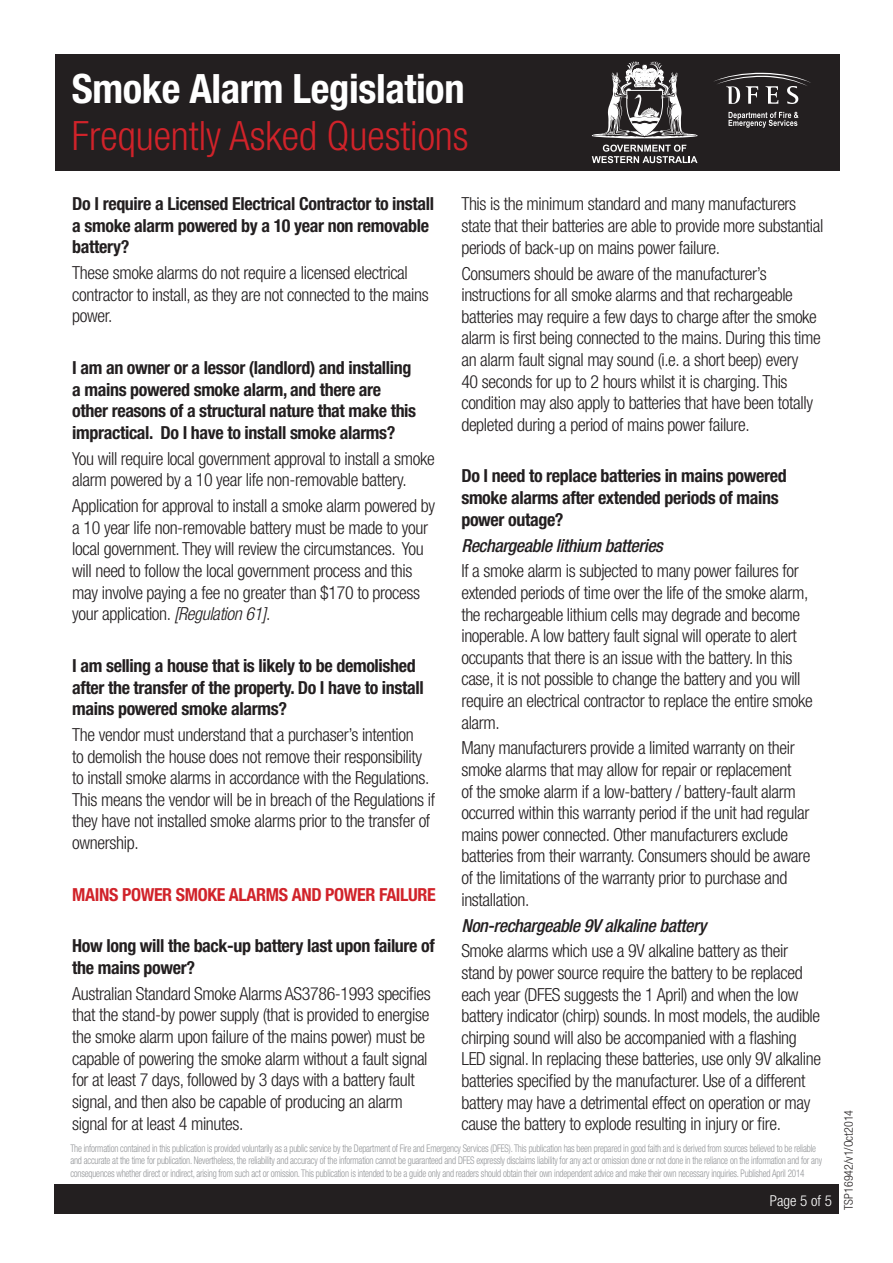
<style>
.page{position:relative;width:893px;height:1263px;background:#fff}
.page>*{position:absolute;margin:0;border:0;box-sizing:border-box;transform-origin:0 0}
.t1{font:300 condensed 40.5px "Helvetica Neue";color:#d1232a}
.t2{font:700 condensed 40.5px "Helvetica Neue";letter-spacing:-.01em;color:#fff}
.t3{font:300 condensed 18px/21.6px "Helvetica Neue";letter-spacing:-.02em;color:#231f20}
.t4{font:700 condensed 18px/21.6px "Helvetica Neue";letter-spacing:-.02em;color:#231f20}
.t5{font:italic 500 condensed 18px "Helvetica Neue";letter-spacing:-.02em;color:#231f20}
.t6{font:700 condensed 18px "Helvetica Neue";letter-spacing:-.02em;color:#d1232a}
.t7{font:300 condensed 15px "Helvetica Neue";color:#fff}
.t8{font:300 condensed 12px "Helvetica Neue";color:#231f20}
.t9{font:300 condensed 10.5px/12.6px "Helvetica Neue";letter-spacing:-.02em;color:#939598;scale:.87 1}
.s1{font-style:italic}
</style>
<div class="page">
<div style="left:54px;top:1184px;width:785px;height:30px;background:#231f20"></div>
<div style="left:55px;top:54px;width:785px;height:116px;background:#231f20"></div>
<svg style="left:592px;top:145px;width:105px;height:18px"></svg>
<svg style="left:592px;top:61px;width:106px;height:78px"></svg>
<svg style="left:728px;top:112px;width:70px;height:16px"></svg>
<svg style="left:714px;top:73px;width:97px;height:31px"></svg>
<p class="t2" style="left:72px;top:64px;width:394px">Smoke Alarm Legislation</p>
<p class="t1" style="left:72px;top:112px;width:398px">Frequently Asked Questions</p>
<p class="t4" style="left:72px;top:193px;width:363px">Do I require a Licensed Electrical Contractor to install a smoke alarm powered by a 10 year non removable battery?</p>
<p class="t3" style="left:72px;top:262px;width:358px">These smoke alarms do not require a licensed electrical contractor to install, as they are not connected to the mains power.</p>
<p class="t4" style="left:72px;top:357px;width:345px">I am an owner or a lessor (landlord) and installing a mains powered smoke alarm, and there are other reasons of a structural nature that make this impractical. Do I have to install smoke alarms?</p>
<p class="t3" style="left:72px;top:447px;width:364px">You will require local government approval to install a smoke alarm powered by a 10 year life non-removable battery.</p>
<p class="t3" style="left:72px;top:495px;width:364px">Application for approval to install a smoke alarm powered by a 10 year life non-removable battery must be made to your local government. They will review the circumstances. You will need to follow the local government process and this may involve paying a fee no greater than $170 to process your application. <span class="s1">[Regulation 61]</span>.</p>
<p class="t4" style="left:72px;top:654px;width:353px">I am selling a house that is likely to be demolished after the transfer of the property. Do I have to install mains powered smoke alarms?</p>
<p class="t3" style="left:72px;top:724px;width:364px">The vendor must understand that a purchaser’s intention<br>to demolish the house does not remove their responsibility to install smoke alarms in accordance with the Regulations.<br>This means the vendor will be in breach of the Regulations if they have not installed smoke alarms prior to the transfer of ownership.</p>
<p class="t6" style="left:72px;top:883px;width:365px">MAINS POWER SMOKE ALARMS AND POWER FAILURE</p>
<p class="t4" style="left:72px;top:935px;width:364px">How long will the back-up battery last upon failure of the mains power?</p>
<p class="t3" style="left:72px;top:982px;width:360px">Australian Standard Smoke Alarms AS3786-1993 specifies that the stand-by power supply (that is provided to energise the smoke alarm upon failure of the mains power) must be capable of powering the smoke alarm without a fault signal for at least 7 days, followed by 3 days with a battery fault signal, and then also be capable of producing an alarm signal for at least 4 minutes.</p>
<p class="t3" style="left:461px;top:193px;width:364px">This is the minimum standard and many manufacturers state that their batteries are able to provide more substantial periods of back-up on mains power failure.</p>
<p class="t3" style="left:461px;top:262px;width:361px">Consumers should be aware of the manufacturer’s instructions for all smoke alarms and that rechargeable batteries may require a few days to charge after the smoke alarm is first being connected to the mains. During this time an alarm fault signal may sound (i.e. a short beep) every<br>40 seconds for up to 2 hours whilst it is charging. This condition may also apply to batteries that have been totally depleted during a period of mains power failure.</p>
<p class="t4" style="left:461px;top:465px;width:327px">Do I need to replace batteries in mains powered smoke alarms after extended periods of mains power outage?</p>
<p class="t5" style="left:461px;top:534px;width:203px">Rechargeable lithium batteries</p>
<p class="t3" style="left:461px;top:560px;width:353px">If a smoke alarm is subjected to many power failures for extended periods of time over the life of the smoke alarm, the rechargeable lithium cells may degrade and become inoperable. A low battery fault signal will operate to alert occupants that there is an issue with the battery. In this case, it is not possible to change the battery and you will require an electrical contractor to replace the entire smoke alarm.</p>
<p class="t3" style="left:461px;top:737px;width:351px">Many manufacturers provide a limited warranty on their smoke alarms that may allow for repair or replacement<br>of the smoke alarm if a low-battery / battery-fault alarm occurred within this warranty period if the unit had regular mains power connected. Other manufacturers exclude batteries from their warranty. Consumers should be aware of the limitations of the warranty prior to purchase and installation.</p>
<p class="t5" style="left:461px;top:914px;width:246px">Non-rechargeable 9V alkaline battery</p>
<p class="t3" style="left:461px;top:940px;width:361px">Smoke alarms which use a 9V alkaline battery as their stand by power source require the battery to be replaced each year (DFES suggests the 1 April) and when the low battery indicator (chirp) sounds. In most models, the audible chirping sound will also be accompanied with a flashing LED signal. In replacing these batteries, use only 9V alkaline batteries specified by the manufacturer. Use of a different battery may have a detrimental effect on operation or may cause the battery to explode resulting in injury or fire.</p>
<p class="t9" style="left:70px;top:1141px;width:866px">The information contained in this publication is provided voluntarily as a public service by the Department of Fire and Emergency Services (DFES). This publication has been prepared in good faith and is derived from sources believed to be reliable and accurate at the time for publication. Nevertheless, the reliability and accuracy of the information cannot be guaranteed and DFES expressly disclaims liability for any act or omission done or not done in the reliance on the information and for any consequences whether direct or indirect, arising from such act or omission. This publication is intended to be a guide only and readers should obtain their own independent advice and make their own necessary inquiries. Published April 2014</p>
<p class="t7" style="left:770px;top:1192px;width:63px">Page 5 of 5</p>
<p class="t8" style="left:842px;top:1210px;width:102px;rotate:-90deg">TSP16942/v1/Oct2014</p>
</div>
